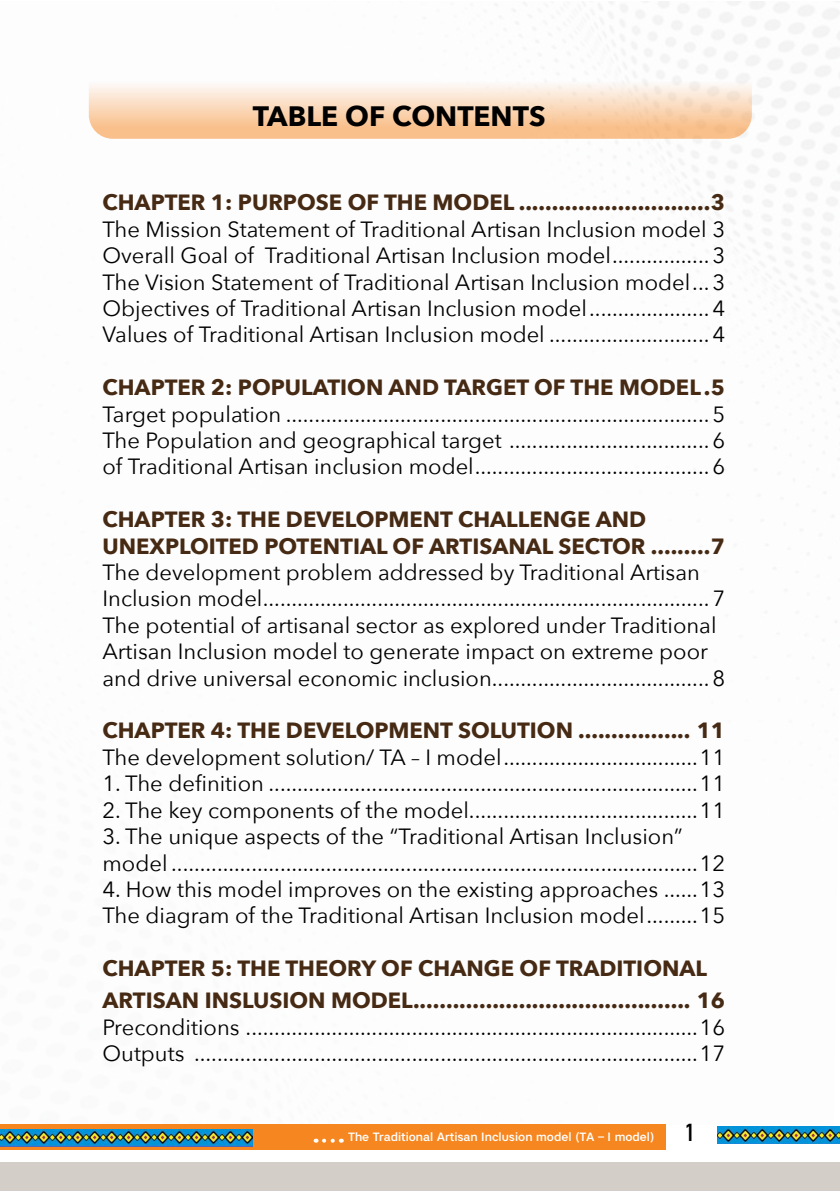
<style>
.page{position:relative;width:840px;height:1191px;background:#fff}
.page>*{position:absolute;margin:0;border:0;box-sizing:border-box;transform-origin:0 0}
.t1{font:700 28px "Avenir Next";color:#000}
.t2{font:700 24px "DIN Alternate";color:#000}
.t3{font:22px/26.4px "Avenir Next";color:#000}
.t4{font:700 22px/26.4px "Avenir Next";color:#462a13}
.t5{font:500 12px "Artico";color:#fff}
</style>
<div class="page">
<div style="left:0;top:1124px;width:665px;height:26px;background:#f6861f"></div>
<svg style="left:324px;top:1138px;width:17px;height:4px"></svg>
<img style="left:0;top:1129px;width:252px;height:17px">
<img style="left:717px;top:1127px;width:122px;height:17px">
<div style="left:0;top:1162px;width:839px;height:29px;background:#d4cec9"></div>
<svg style="left:89px;top:80px;width:662px;height:59px;background:#f9d8ba"></svg>
<p class="t1" style="left:252px;top:92px;width:294px">TABLE OF CONTENTS</p>
<p class="t4" style="left:102px;top:189px;width:624px">CHAPTER 1: PURPOSE OF THE MODEL .............................3</p>
<p class="t3" style="left:102px;top:215px;width:624px;text-align:justify">The Mission Statement of Traditional Artisan Inclusion model 3<br>Overall Goal of Traditional Artisan Inclusion model.................3<br>The Vision Statement of Traditional Artisan Inclusion model...3<br>Objectives of Traditional Artisan Inclusion model.....................4<br>Values of Traditional Artisan Inclusion model ............................4</p>
<p class="t4" style="left:102px;top:374px;width:624px">CHAPTER 2: POPULATION AND TARGET OF THE MODEL.5</p>
<p class="t3" style="left:102px;top:400px;width:624px;text-align:justify">Target population ..........................................................................5<br>The Population and geographical target ...................................6 of Traditional Artisan inclusion model.........................................6</p>
<p class="t4" style="left:102px;top:506px;width:624px">CHAPTER 3: THE DEVELOPMENT CHALLENGE AND<br>UNEXPLOITED POTENTIAL OF ARTISANAL SECTOR .........7</p>
<p class="t3" style="left:102px;top:558px;width:624px">The development problem addressed by Traditional Artisan Inclusion model..............................................................................7<br>The potential of artisanal sector as explored under Traditional Artisan Inclusion model to generate impact on extreme poor and drive universal economic inclusion......................................8</p>
<p class="t4" style="left:102px;top:717px;width:624px">CHAPTER 4: THE DEVELOPMENT SOLUTION ................. 11</p>
<p class="t3" style="left:102px;top:743px;width:624px">The development solution/ TA – I model..................................11</p>
<p class="t3" style="left:102px;top:769px;width:624px">1. The definition ...........................................................................11</p>
<p class="t3" style="left:102px;top:796px;width:624px">2. The key components of the model........................................11</p>
<p class="t3" style="left:102px;top:822px;width:624px">3. The unique aspects of the “Traditional Artisan Inclusion” model ............................................................................................12</p>
<p class="t3" style="left:102px;top:875px;width:624px">4. How this model improves on the existing approaches ......13<br>The diagram of the Traditional Artisan Inclusion model.........15</p>
<p class="t4" style="left:102px;top:952px;width:624px;line-height:32.2px">CHAPTER 5: THE THEORY OF CHANGE OF TRADITIONAL<br>ARTISAN INSLUSION MODEL.......................................... 16</p>
<p class="t3" style="left:102px;top:1013px;width:624px">Preconditions ...............................................................................16<br>Outputs ........................................................................................17</p>
<p class="t5" style="left:348px;top:1129px;width:308px">The Traditional Artisan Inclusion model (TA – I model)</p>
<p class="t2" style="left:684px;top:1114px;width:13px">1</p>
</div>
